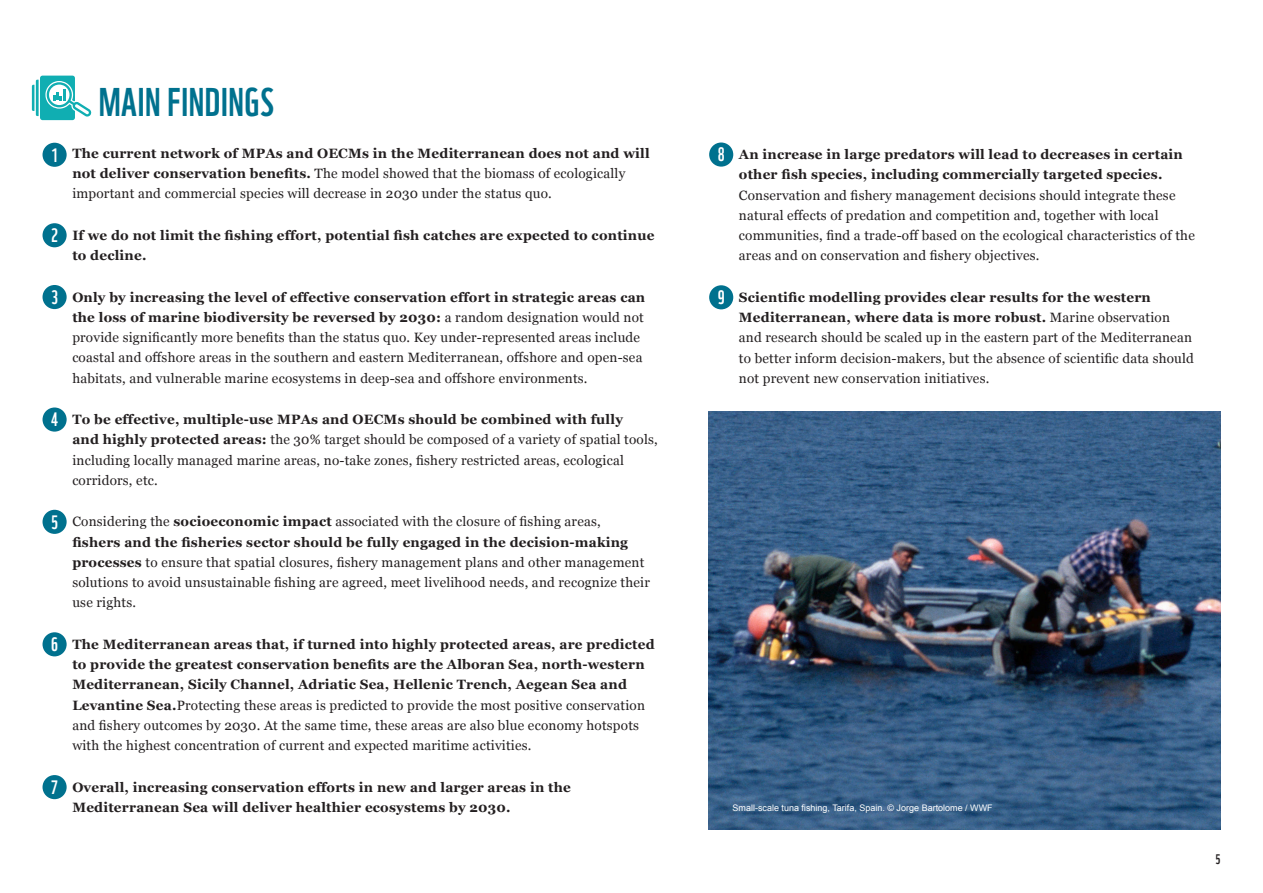
<style>
.page{position:relative;width:1263px;height:893px;background:#fff}
.page>*{position:absolute;margin:0;border:0;box-sizing:border-box;transform-origin:0 0}
.Bodycopy{font:39px "WWF";letter-spacing:.015em;color:#00718e}
.Bodycopy-2{font:18.9px "WWF";color:#fff}
.P_-_Paragraph_Style1{font:13.5px/20.2px "Georgia";letter-spacing:.015em;color:#231f20}
.P_-_Paragraph_Style1-2{font:700 13.5px/20.2px "Georgia";letter-spacing:.015em;color:#231f20}
.t1{font:13.5px "WWF";color:#231f20}
.P_-_Paragraph_Style1-3{font:9px "Arial";color:#fff}
.s1{font-weight:700}
.s2{font-weight:400}
</style>
<div class="page">
<div style="left:709px;top:143px;width:24px;height:24px;background:#00718e;border-radius:50%"></div>
<div style="left:709px;top:285px;width:24px;height:24px;background:#00718e;border-radius:50%"></div>
<div style="left:43px;top:143px;width:24px;height:24px;background:#00718e;border-radius:50%"></div>
<div style="left:43px;top:223px;width:24px;height:24px;background:#00718e;border-radius:50%"></div>
<div style="left:43px;top:285px;width:24px;height:24px;background:#00718e;border-radius:50%"></div>
<div style="left:43px;top:407px;width:24px;height:25px;background:#00718e;border-radius:50%"></div>
<div style="left:43px;top:510px;width:24px;height:24px;background:#00718e;border-radius:50%"></div>
<div style="left:43px;top:632px;width:24px;height:24px;background:#00718e;border-radius:50%"></div>
<div style="left:43px;top:775px;width:24px;height:24px;background:#00718e;border-radius:50%"></div>
<img style="left:709px;top:411px;width:511px;height:418px">
<svg style="left:32px;top:76px;width:60px;height:44px"></svg>
<p class="Bodycopy" style="left:99px;top:72px;width:177px">MAIN FINDINGS</p>
<p class="Bodycopy-2" style="left:51px;top:140px;width:8px">1</p>
<p class="P_-_Paragraph_Style1" style="left:72px;top:142px;width:579px"><span class="s1">The current network of MPAs and OECMs in the Mediterranean does not and will not deliver conservation benefits.</span> The model showed that the biomass of ecologically important and commercial species will decrease in 2030 under the status quo.</p>
<p class="Bodycopy-2" style="left:51px;top:220px;width:8px">2</p>
<p class="P_-_Paragraph_Style1-2" style="left:72px;top:224px;width:584px">If we do not limit the fishing effort, potential fish catches are expected to continue to decline.</p>
<p class="Bodycopy-2" style="left:51px;top:282px;width:8px">3</p>
<p class="P_-_Paragraph_Style1" style="left:72px;top:286px;width:574px"><span class="s1">Only by increasing the level of effective conservation effort in strategic areas can the loss of marine biodiversity be reversed by 2030:</span> a random designation would not provide significantly more benefits than the status quo. Key under-represented areas include coastal and offshore areas in the southern and eastern Mediterranean, offshore and open-sea habitats, and vulnerable marine ecosystems in deep-sea and offshore environments.</p>
<p class="Bodycopy-2" style="left:51px;top:405px;width:8px">4</p>
<p class="P_-_Paragraph_Style1" style="left:72px;top:409px;width:587px"><span class="s1">To be effective, multiple-use MPAs and OECMs should be combined with fully<br>and highly protected areas:</span> the 30% target should be composed of a variety of spatial tools, including locally managed marine areas, no-take zones, fishery restricted areas, ecological corridors, etc.</p>
<p class="Bodycopy-2" style="left:51px;top:507px;width:8px">5</p>
<p class="P_-_Paragraph_Style1" style="left:72px;top:511px;width:579px">Considering the <span class="s1">socioeconomic impact</span> associated with the closure of fishing areas, <span class="s1">fishers and the fisheries sector should be fully engaged in the decision-making processes</span> to ensure that spatial closures, fishery management plans and other management solutions to avoid unsustainable fishing are agreed, meet livelihood needs, and recognize their use rights.</p>
<p class="Bodycopy-2" style="left:51px;top:630px;width:8px">6</p>
<p class="P_-_Paragraph_Style1-2" style="left:72px;top:633px;width:584px">The Mediterranean areas that, if turned into highly protected areas, are predicted to provide the greatest conservation benefits are the Alboran Sea, north-western Mediterranean, Sicily Channel, Adriatic Sea, Hellenic Trench, Aegean Sea and Levantine Sea.<span class="s2">Protecting these areas is predicted to provide the most positive conservation and fishery outcomes by 2030. At the same time, these areas are also blue economy hotspots with the highest concentration of current and expected maritime activities.</span></p>
<p class="Bodycopy-2" style="left:51px;top:772px;width:8px">7</p>
<p class="P_-_Paragraph_Style1-2" style="left:72px;top:776px;width:500px">Overall, increasing conservation efforts in new and larger areas in the<br>Mediterranean Sea will deliver healthier ecosystems by 2030.</p>
<p class="Bodycopy-2" style="left:718px;top:140px;width:8px">8</p>
<p class="P_-_Paragraph_Style1" style="left:739px;top:144px;width:457px"><span class="s1">An increase in large predators will lead to decreases in certain other fish species, including commercially targeted species.<br></span>Conservation and fishery management decisions should integrate these natural effects of predation and competition and, together with local communities, find a trade-off based on the ecological characteristics of the areas and on conservation and fishery objectives.</p>
<p class="Bodycopy-2" style="left:718px;top:283px;width:8px">9</p>
<p class="P_-_Paragraph_Style1" style="left:739px;top:287px;width:457px"><span class="s1">Scientific modelling provides clear results for the western Mediterranean, where data is more robust.</span> Marine observation and research should be scaled up in the eastern part of the Mediterranean to better inform decision-makers, but the absence of scientific data should not prevent new conservation initiatives.</p>
<p class="P_-_Paragraph_Style1-3" style="left:733px;top:802px;width:262px">Small-scale tuna fishing, Tarifa, Spain. © Jorge Bartolome / WWF</p>
<p class="t1" style="left:1215px;top:849px;width:6px">5</p>
</div>
